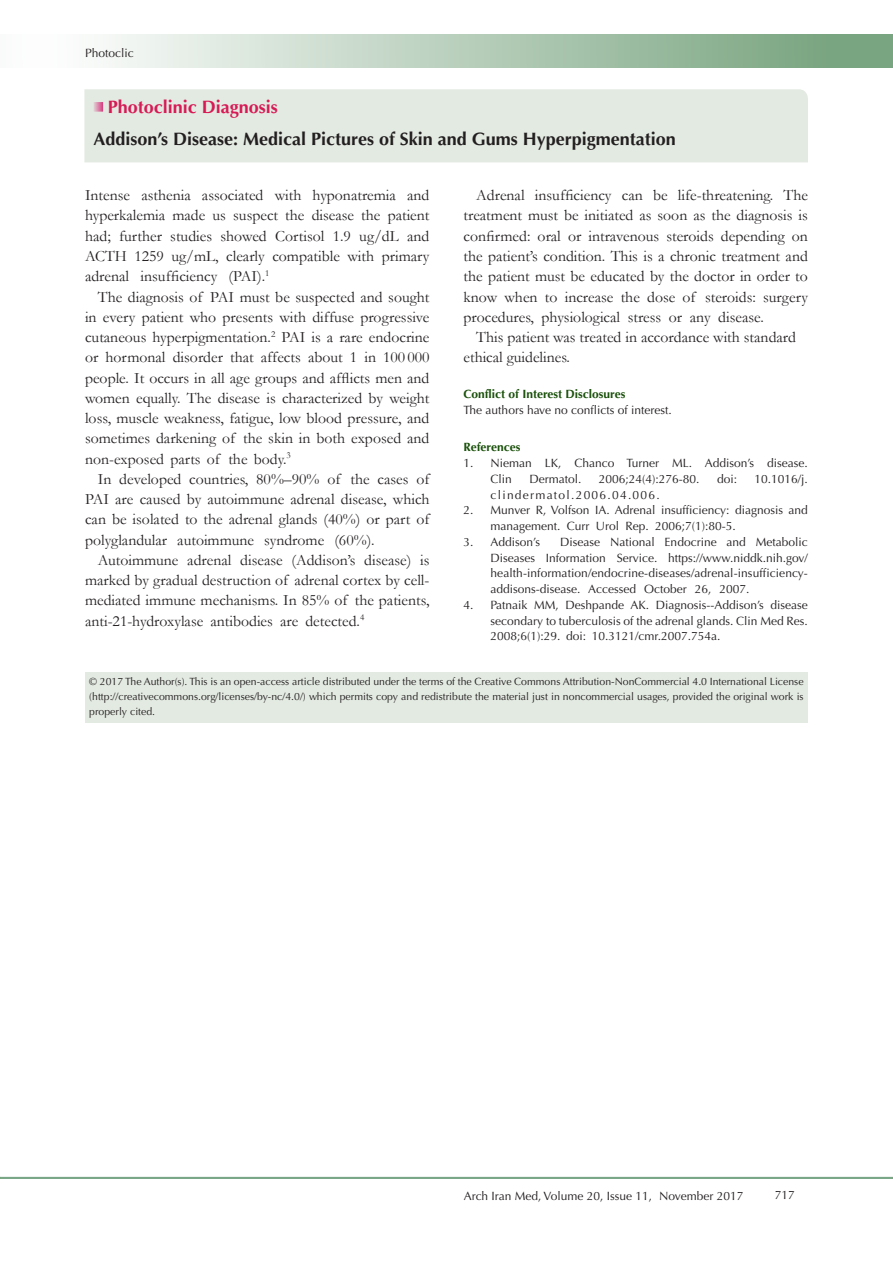
<style>
.page{position:relative;width:893px;height:1263px;background:#fff}
.page>*{position:absolute;margin:0;border:0;box-sizing:border-box;transform-origin:0 0}
.t1{font:700 18px "Optima LT Std";color:#231f20}
.t2{font:700 18px "Optima LT Std";color:#d71a56}
.t3{font:15.75px/20.2px "Garamond";color:#231f20;text-align:justify}
.t4{font:12px/15.8px "Optima LT Std";color:#231f20}
.t5{font:700 12px "Optima LT Std";color:#19500a}
.t6{font:12px "Optima LT Std";letter-spacing:.105em;color:#231f20}
.t7{font:10.5px/15px "Optima LT Std";color:#231f20;text-align:justify}
</style>
<div class="page">
<div style="left:0;top:1177px;width:893px;height:2px;background:#0099e5;border:1px solid #7aa581"></div>
<div style="left:0;top:35px;width:892px;height:33px;background:linear-gradient(to right,#fff,#719f79)"></div>
<div style="left:84px;top:89px;width:724px;height:73px;background:#e3eae2"></div>
<svg style="left:94px;top:102px;width:9px;height:10px"></svg>
<div style="left:85px;top:673px;width:723px;height:50px;background:#e3eae2"></div>
<p class="t4" style="left:85px;top:45px;width:50px">Photoclic</p>
<p class="t2" style="left:108px;top:96px;width:172px">Photoclinic Diagnosis</p>
<p class="t1" style="left:93px;top:128px;width:584px">Addison’s Disease: Medical Pictures of Skin and Gums Hyperpigmentation</p>
<p class="t3" style="left:85px;top:185px;width:346px">Intense asthenia associated with hyponatremia and hyperkalemia made us suspect the disease the patient had; further studies showed Cortisol 1.9 ug/dL and ACTH 1259 ug/mL, clearly compatible with primary adrenal insufficiency (PAI).<sup>1</sup></p>
<p class="t3" style="left:85px;top:286px;width:346px;text-indent:13px">The diagnosis of PAI must be suspected and sought in every patient who presents with diffuse progressive cutaneous hyperpigmentation.<sup>2</sup> PAI is a rare endocrine or hormonal disorder that affects about 1 in 100 000 people. It occurs in all age groups and afflicts men and women equally. The disease is characterized by weight loss, muscle weakness, fatigue, low blood pressure, and sometimes darkening of the skin in both exposed and non-exposed parts of the body.<sup>3</sup></p>
<p class="t3" style="left:85px;top:468px;width:346px;text-indent:13px">In developed countries, 80%–90% of the cases of PAI are caused by autoimmune adrenal disease, which can be isolated to the adrenal glands (40%) or part of polyglandular autoimmune syndrome (60%).</p>
<p class="t3" style="left:85px;top:549px;width:346px;text-indent:13px">Autoimmune adrenal disease (Addison’s disease) is marked by gradual destruction of adrenal cortex by cell&shy;mediated immune mechanisms. In 85% of the patients, anti-21-hydroxylase antibodies are detected.<sup>4</sup></p>
<p class="t3" style="left:463px;top:185px;width:346px;text-indent:13px">Adrenal insufficiency can be life-threatening. The treatment must be initiated as soon as the diagnosis is confirmed: oral or intravenous steroids depending on the patient’s condition. This is a chronic treatment and the patient must be educated by the doctor in order to know when to increase the dose of steroids: surgery procedures, physiological stress or any disease.</p>
<p class="t3" style="left:463px;top:326px;width:334px;text-indent:13px">This patient was treated in accordance with standard ethical guidelines.</p>
<p class="t5" style="left:463px;top:387px;width:163px">Conflict of Interest Disclosures</p>
<p class="t4" style="left:463px;top:402px;width:210px">The authors have no conflicts of interest.</p>
<p class="t5" style="left:463px;top:440px;width:58px">References</p>
<p class="t4" style="left:490px;top:455px;width:319px;text-indent:-27px">1. Nieman LK, Chanco Turner ML. Addison’s disease.<br>Clin</p>
<p class="t4" style="left:529px;top:471px;width:54px">Dermatol.</p>
<p class="t4" style="left:599px;top:471px;width:102px">2006;24(4):276-80.</p>
<p class="t4" style="left:717px;top:471px;width:22px">doi:</p>
<p class="t4" style="left:755px;top:471px;width:55px">10.1016/j.</p>
<p class="t6" style="left:490px;top:488px;width:171px">clindermatol.2006.04.006.</p>
<p class="t4" style="left:490px;top:503px;width:319px;text-indent:-27px">2. Munver R, Volfson IA. Adrenal insufficiency: diagnosis and management. Curr Urol Rep. 2006;7(1):80-5.</p>
<p class="t4" style="left:463px;top:534px;width:78px">3. Addison’s</p>
<p class="t4" style="left:490px;top:534px;width:319px;text-align:justify;text-indent:70px">Disease National Endocrine and Metabolic Diseases Information Service. https://www.niddk.nih.gov/ health-information/endocrine-diseases/adrenal-insufficiency&shy;addisons-disease. Accessed October 26, 2007.</p>
<p class="t4" style="left:490px;top:597px;width:319px;text-align:justify;text-indent:-27px">4. Patnaik MM, Deshpande AK. Diagnosis--Addison’s disease secondary to tuberculosis of the adrenal glands. Clin Med Res.<br>2008;6(1):29. doi: 10.3121/cmr.2007.754a.</p>
<p class="t7" style="left:89px;top:674px;width:716px">© 2017 The Author(s). This is an open-access article distributed under the terms of the Creative Commons Attribution-NonCommercial 4.0 International License (http://creativecommons.org/licenses/by-nc/4.0/) which permits copy and redistribute the material just in noncommercial usages, provided the original work is properly cited.</p>
<p class="t4" style="left:464px;top:1188px;width:281px">Arch Iran Med, Volume 20, Issue 11, November 2017</p>
<p class="t4" style="left:775px;top:1187px;width:22px">717</p>
</div>
